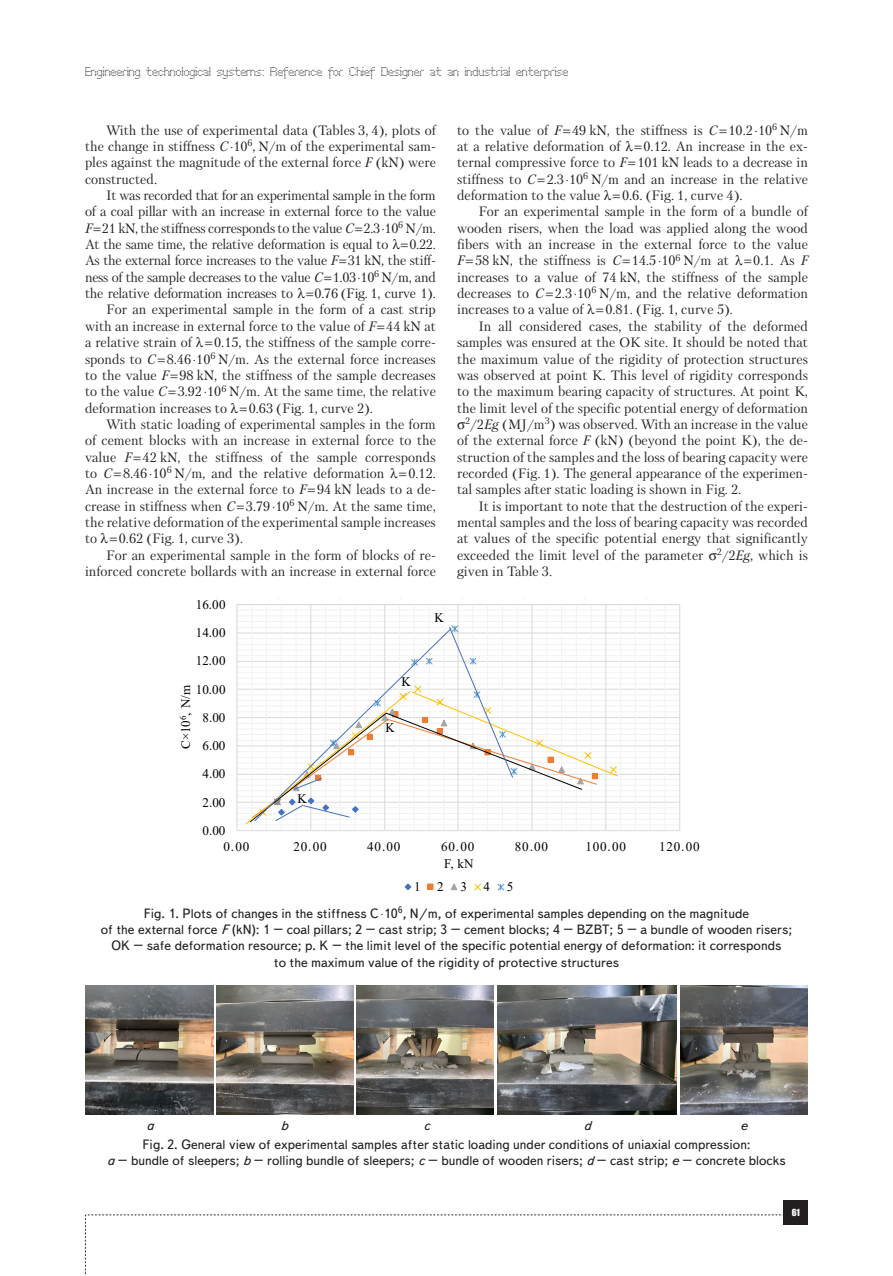
<style>
.page{position:relative;width:893px;height:1276px;background:#fff}
.page>*{position:absolute;margin:0;border:0;box-sizing:border-box;transform-origin:0 0}
.Text__англ__отступ{font:13.5px/16.4px "Petersburg C";color:#231f20;text-align:justify}
.Подпись_рисунка{font:13.5px/16.2px "Text Book C";color:#231f20;text-align:center}
.Text__англ__отступ-2{font:13.5px "Petersburg C";letter-spacing:-.02em;color:#231f20}
.Подпись_рисунка-2{font:italic 13.5px "Text Book C";color:#231f20}
.t1{font:13.05px "Times New Roman";letter-spacing:.045em;color:#000}
.t2{font:12px "Perfo C";letter-spacing:.015em;color:#231f20}
.t3{font:9px "Impact";color:#fff}
.s1{font-style:italic}
</style>
<div class="page">
<svg style="left:85px;top:1214px;width:699px;height:62px"></svg>
<div style="left:784px;top:1200px;width:24px;height:24px;background:#231f20"></div>
<svg style="left:216px;top:598px;width:464px;height:293px"></svg>
<svg style="left:245px;top:625px;width:373px;height:200px"></svg>
<img style="left:85px;top:985px;width:128px;height:129px">
<img style="left:216px;top:985px;width:138px;height:129px">
<img style="left:357px;top:985px;width:136px;height:129px">
<img style="left:497px;top:985px;width:180px;height:129px">
<img style="left:680px;top:985px;width:128px;height:129px">
<p class="t2" style="left:85px;top:65px;width:485px">Engineering technological systems: Reference for Chief Designer at an industrial enterprise</p>
<p class="Text__англ__отступ" style="left:85px;top:122px;width:352px;text-indent:21px">With the use of experimental data (Tables 3, 4), plots of the change in stiffness <span class="s1">С</span>⋅10<sup>6</sup>, N/m of the experimental sam&shy;ples against the magnitude of the external force <span class="s1">F</span> (kN) were constructed.</p>
<p class="Text__англ__отступ" style="left:85px;top:187px;width:352px;text-indent:21px">It was recorded that for an experimental sample in the form of a coal pillar with an increase in external force to the value <span class="s1">F</span> 21 kN, the stiffness corresponds to the value <span class="s1">С</span> 2.3⋅10<sup>6</sup> N/m.<br>At the same time, the relative deformation is equal to</p>
<p class="Text__англ__отступ" style="left:85px;top:236px;width:352px;text-indent:324px">0.22.<br>As the external force increases to the value <span class="s1">F</span> 31 kN, the stiff&shy;ness of the sample decreases to the value <span class="s1">С</span> 1.03⋅10<sup>6</sup> N/m, and the relative deformation increases to</p>
<p class="Text__англ__отступ-2" style="left:315px;top:285px;width:123px">0.76 (Fig. 1, curve 1).</p>
<p class="Text__англ__отступ" style="left:85px;top:301px;width:352px;text-indent:21px">For an experimental sample in the form of a cast strip with an increase in external force to the value of <span class="s1">F</span> 44 kN at a relative strain of</p>
<p class="Text__англ__отступ" style="left:85px;top:334px;width:352px;text-indent:129px">0.15, the stiffness of the sample corre&shy;sponds to <span class="s1">С</span> 8.46⋅10<sup>6</sup> N/m. As the external force increases to the value <span class="s1">F</span> 98 kN, the stiffness of the sample decreases to the value <span class="s1">С</span> 3.92⋅10<sup>6</sup> N/m. At the same time, the relative deformation increases to</p>
<p class="Text__англ__отступ" style="left:249px;top:399px;width:126px">0.63 (Fig. 1, curve 2).</p>
<p class="Text__англ__отступ" style="left:85px;top:416px;width:352px;text-indent:21px">With static loading of experimental samples in the form of cement blocks with an increase in external force to the value <span class="s1">F</span> 42 kN, the stiffness of the sample corresponds to <span class="s1">С</span> 8.46⋅10<sup>6</sup> N/m, and the relative deformation</p>
<p class="Text__англ__отступ" style="left:85px;top:465px;width:352px;text-indent:323px">0.12.<br>An increase in the external force to <span class="s1">F</span> 94 kN leads to a de&shy;crease in stiffness when <span class="s1">С</span> 3.79⋅10<sup>6</sup> N/m. At the same time, the relative deformation of the experimental sample increases to</p>
<p class="Text__англ__отступ" style="left:119px;top:530px;width:126px">0.62 (Fig. 1, curve 3).</p>
<p class="Text__англ__отступ" style="left:85px;top:547px;width:352px;text-align:right">For an experimental sample in the form of blocks of re&shy;inforced concrete bollards with an increase in external force</p>
<p class="t1" style="left:196px;top:595px;width:31px">16.00</p>
<p class="t1" style="left:196px;top:623px;width:31px">14.00</p>
<p class="t1" style="left:196px;top:652px;width:31px">12.00</p>
<p class="t1" style="left:196px;top:680px;width:31px">10.00</p>
<p class="t1" style="left:177px;top:749px;width:65px;rotate:-90deg">С×10<sup>6</sup>, N/m</p>
<p class="t1" style="left:202px;top:708px;width:25px">8.00</p>
<p class="t1" style="left:202px;top:736px;width:25px">6.00</p>
<p class="t1" style="left:202px;top:765px;width:25px">4.00</p>
<p class="t1" style="left:202px;top:793px;width:25px">2.00</p>
<p class="t1" style="left:202px;top:821px;width:25px">0.00</p>
<p class="t1" style="left:297px;top:789px;width:11px">K</p>
<p class="t1" style="left:401px;top:673px;width:11px">K</p>
<p class="t1" style="left:385px;top:719px;width:11px">K</p>
<p class="t1" style="left:434px;top:608px;width:11px">K</p>
<p class="Text__англ__отступ" style="left:457px;top:122px;width:352px">to the value of <span class="s1">F</span> 49 kN, the stiffness is <span class="s1">С</span> 10.2⋅10<sup>6</sup> N/m at a relative deformation of</p>
<p class="Text__англ__отступ" style="left:457px;top:138px;width:352px;text-indent:186px">0.12. An increase in the ex&shy;ternal compressive force to <span class="s1">F</span> 101 kN leads to a decrease in stiffness to <span class="s1">С</span> 2.3⋅10<sup>6</sup> N/m and an increase in the relative deformation to the value</p>
<p class="Text__англ__отступ" style="left:622px;top:187px;width:122px">0.6. (Fig. 1, curve 4).</p>
<p class="Text__англ__отступ" style="left:457px;top:203px;width:352px;text-indent:21px">For an experimental sample in the form of a bundle of wooden risers, when the load was applied along the wood fibers with an increase in the external force to the value <span class="s1">F</span> 58 kN, the stiffness is <span class="s1">С</span> 14.5⋅10<sup>6</sup> N/m at</p>
<p class="Text__англ__отступ" style="left:457px;top:252px;width:352px;text-indent:296px">0.1. As <span class="s1">F </span>increases to a value of 74 kN, the stiffness of the sample decreases to <span class="s1">С</span> 2.3⋅10<sup>6</sup> N/m, and the relative deformation increases to a value of</p>
<p class="Text__англ__отступ" style="left:605px;top:301px;width:129px">0.81. (Fig. 1, curve 5).</p>
<p class="Text__англ__отступ" style="left:478px;top:318px;width:331px">In all considered cases, the stability of the deformed</p>
<p class="Text__англ__отступ" style="left:457px;top:334px;width:352px">samples was ensured at the OK site. It should be noted that</p>
<p class="Text__англ__отступ" style="left:457px;top:350px;width:352px">the maximum value of the rigidity of protection structures</p>
<p class="Text__англ__отступ" style="left:457px;top:367px;width:352px">was observed at point K. This level of rigidity corresponds</p>
<p class="Text__англ__отступ" style="left:457px;top:383px;width:352px">to the maximum bearing capacity of structures. At point K,</p>
<p class="Text__англ__отступ" style="left:457px;top:399px;width:352px">the limit level of the specific potential energy of deformation</p>
<p class="Text__англ__отступ" style="left:465px;top:416px;width:344px"><sup>2</sup>/2<span class="s1">Еg</span> (MJ/m<sup>3</sup>) was observed. With an increase in the value</p>
<p class="Text__англ__отступ" style="left:457px;top:432px;width:352px">of the external force <span class="s1">F</span> (kN) (beyond the point K), the de-</p>
<p class="Text__англ__отступ" style="left:457px;top:448px;width:352px">struction of the samples and the loss of bearing capacity were</p>
<p class="Text__англ__отступ" style="left:457px;top:465px;width:352px">recorded (Fig. 1). The general appearance of the experimen-</p>
<p class="Text__англ__отступ" style="left:457px;top:481px;width:286px">tal samples after static loading is shown in Fig. 2.</p>
<p class="Text__англ__отступ" style="left:457px;top:498px;width:352px;text-indent:21px">It is important to note that the destruction of the experi&shy;mental samples and the loss of bearing capacity was recorded at values of the specific potential energy that significantly exceeded the limit level of the parameter <sup>2</sup>/2<span class="s1">Еg</span>, which is given in Table 3.</p>
<p class="t1" style="left:224px;top:837px;width:27px">0.00</p>
<p class="t1" style="left:293px;top:837px;width:35px">20.00</p>
<p class="t1" style="left:367px;top:837px;width:35px">40.00</p>
<p class="t1" style="left:441px;top:837px;width:35px">60.00</p>
<p class="t1" style="left:515px;top:837px;width:35px">80.00</p>
<p class="t1" style="left:585px;top:837px;width:42px">100.00</p>
<p class="t1" style="left:659px;top:837px;width:42px">120.00</p>
<p class="t1" style="left:444px;top:854px;width:31px">F, kN</p>
<p class="t1" style="left:414px;top:877px;width:8px">1</p>
<p class="t1" style="left:437px;top:877px;width:8px">2</p>
<p class="t1" style="left:460px;top:877px;width:8px">3</p>
<p class="t1" style="left:484px;top:877px;width:8px">4</p>
<p class="t1" style="left:507px;top:877px;width:8px">5</p>
<p class="Подпись_рисунка" style="left:101px;top:905px;width:693px">Fig. 1. Plots of changes in the stiffness С⋅10<sup>6</sup>, N/m, of experimental samples depending on the magnitude<br>of the external force <span class="s1">F</span> (kN): 1 – coal pillars; 2 – cast strip; 3 – cement blocks; 4 – BZBT; 5 – a bundle of wooden risers; OK – safe deformation resource; p. K – the limit level of the specific potential energy of deformation: it corresponds<br>to the maximum value of the rigidity of protective structures</p>
<p class="Подпись_рисунка-2" style="left:146px;top:1117px;width:9px">a</p>
<p class="Подпись_рисунка-2" style="left:281px;top:1117px;width:9px">b</p>
<p class="Подпись_рисунка-2" style="left:424px;top:1117px;width:8px">c</p>
<p class="Подпись_рисунка-2" style="left:584px;top:1117px;width:9px">d</p>
<p class="Подпись_рисунка-2" style="left:740px;top:1117px;width:9px">e</p>
<p class="Подпись_рисунка" style="left:107px;top:1136px;width:680px">Fig. 2. General view of experimental samples after static loading under conditions of uniaxial compression:<br><span class="s1">a</span> – bundle of sleepers; <span class="s1">b</span> – rolling bundle of sleepers; <span class="s1">c</span> – bundle of wooden risers; <span class="s1">d</span> – cast strip; <span class="s1">e</span> – concrete blocks</p>
<p class="t3" style="left:792px;top:1205px;width:10px">61</p>
</div>
